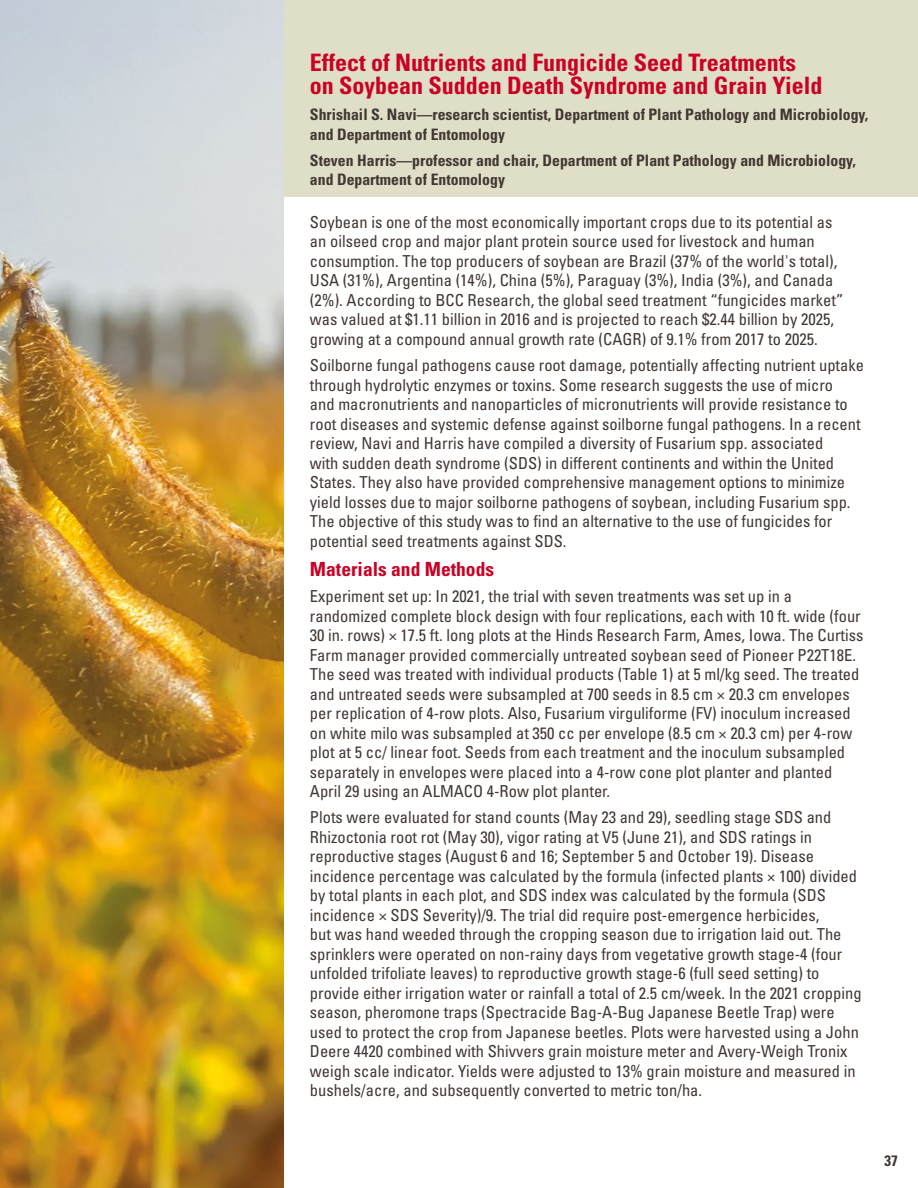
<style>
.page{position:relative;width:918px;height:1188px;background:#fff}
.page>*{position:absolute;margin:0;border:0;box-sizing:border-box;transform-origin:0 0}
.H3_report_titles_16p{font:700 condensed 24px/22.5px "Univers LT Std";color:#ca0025}
.H2_header_1{font:700 condensed 19.5px "Univers LT Std";color:#ca0025}
.copy_11pt{font:condensed 16.5px/19.5px "Univers LT Std";color:#423732}
.copy_bold_10_5_pt{font:700 condensed 15.75px/19.5px "Univers LT Std";color:#423732}
.Figures_Captions_10p{font:700 condensed 15px "Univers LT Std";color:#423732}
</style>
<div class="page">
<div style="left:147px;top:0;width:771px;height:197px;background:#dfdec7"></div>
<img style="left:0;top:0;width:284px;height:1188px">
<p class="H3_report_titles_16p" style="left:310px;top:51px;width:514px">Effect of Nutrients and Fungicide Seed Treatments on Soybean Sudden Death Syndrome and Grain Yield</p>
<p class="copy_bold_10_5_pt" style="left:310px;top:105px;width:560px">Shrishail S. Navi—research scientist, Department of Plant Pathology and Microbiology, and Department of Entomology</p>
<p class="copy_bold_10_5_pt" style="left:310px;top:150px;width:548px">Steven Harris—professor and chair, Department of Plant Pathology and Microbiology, and Department of Entomology</p>
<p class="copy_11pt" style="left:310px;top:212px;width:535px">Soybean is one of the most economically important crops due to its potential as an oilseed crop and major plant protein source used for livestock and human consumption. The top producers of soybean are Brazil (37% of the world's total), USA (31%), Argentina (14%), China (5%), Paraguay (3%), India (3%), and Canada (2%). According to BCC Research, the global seed treatment “fungicides market” was valued at $1.11 billion in 2016 and is projected to reach $2.44 billion by 2025, growing at a compound annual growth rate (CAGR) of 9.1% from 2017 to 2025.</p>
<p class="copy_11pt" style="left:310px;top:355px;width:556px">Soilborne fungal pathogens cause root damage, potentially affecting nutrient uptake through hydrolytic enzymes or toxins. Some research suggests the use of micro<br>and macronutrients and nanoparticles of micronutrients will provide resistance to root diseases and systemic defense against soilborne fungal pathogens. In a recent review, Navi and Harris have compiled a diversity of Fusarium spp. associated<br>with sudden death syndrome (SDS) in different continents and within the United States. They also have provided comprehensive management options to minimize yield losses due to major soilborne pathogens of soybean, including Fusarium spp.<br>The objective of this study was to find an alternative to the use of fungicides for potential seed treatments against SDS.</p>
<p class="H2_header_1" style="left:310px;top:557px;width:186px">Materials and Methods</p>
<p class="copy_11pt" style="left:310px;top:586px;width:555px">Experiment set up: In 2021, the trial with seven treatments was set up in a randomized complete block design with four replications, each with 10 ft. wide (four 30 in. rows) × 17.5 ft. long plots at the Hinds Research Farm, Ames, Iowa. The Curtiss Farm manager provided commercially untreated soybean seed of Pioneer P22T18E.<br>The seed was treated with individual products (Table 1) at 5 ml/kg seed. The treated and untreated seeds were subsampled at 700 seeds in 8.5 cm × 20.3 cm envelopes per replication of 4-row plots. Also, Fusarium virguliforme (FV) inoculum increased on white milo was subsampled at 350 cc per envelope (8.5 cm × 20.3 cm) per 4-row plot at 5 cc/ linear foot. Seeds from each treatment and the inoculum subsampled separately in envelopes were placed into a 4-row cone plot planter and planted April 29 using an ALMACO 4-Row plot planter.</p>
<p class="copy_11pt" style="left:310px;top:808px;width:553px">Plots were evaluated for stand counts (May 23 and 29), seedling stage SDS and Rhizoctonia root rot (May 30), vigor rating at V5 (June 21), and SDS ratings in reproductive stages (August 6 and 16; September 5 and October 19). Disease incidence percentage was calculated by the formula (infected plants × 100) divided by total plants in each plot, and SDS index was calculated by the formula (SDS incidence × SDS Severity)/9. The trial did require post-emergence herbicides,<br>but was hand weeded through the cropping season due to irrigation laid out. The sprinklers were operated on non-rainy days from vegetative growth stage-4 (four unfolded trifoliate leaves) to reproductive growth stage-6 (full seed setting) to provide either irrigation water or rainfall a total of 2.5 cm/week. In the 2021 cropping season, pheromone traps (Spectracide Bag-A-Bug Japanese Beetle Trap) were used to protect the crop from Japanese beetles. Plots were harvested using a John Deere 4420 combined with Shivvers grain moisture meter and Avery-Weigh Tronix weigh scale indicator. Yields were adjusted to 13% grain moisture and measured in bushels/acre, and subsequently converted to metric ton/ha.</p>
<p class="Figures_Captions_10p" style="left:884px;top:1152px;width:15px">37</p>
</div>
